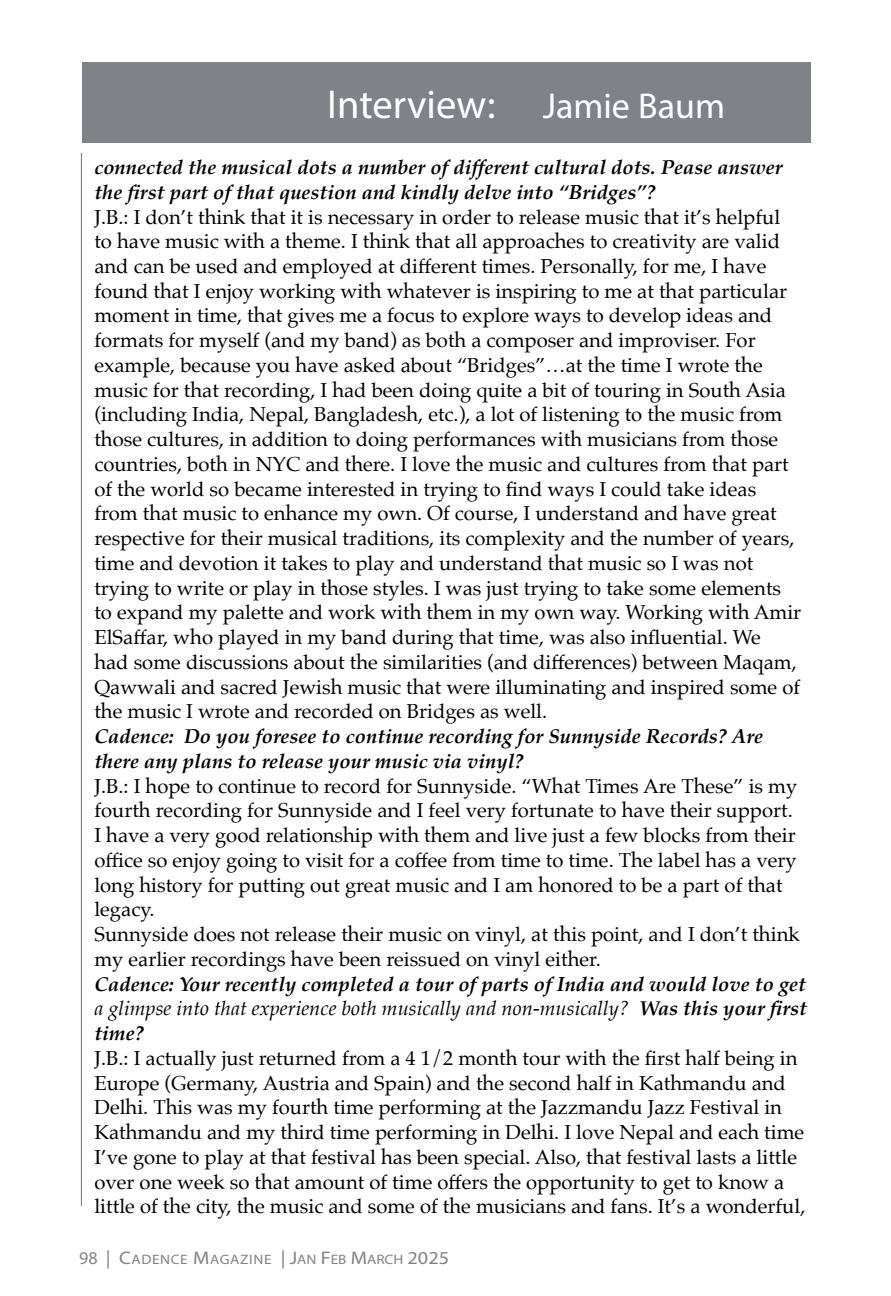
<style>
.page{position:relative;width:891px;height:1296px;background:#fff}
.page>*{position:absolute;margin:0;border:0;box-sizing:border-box;transform-origin:0 0}
.t1{font:40.5px "Myriad Pro";color:#fff}
.t2{font:20.25px/24.8px "Palatino";color:#000}
.t3{font:italic 700 20.25px/24.8px "Palatino";color:#000}
.t4{font:13.72px "Myriad Pro";letter-spacing:.04em;color:#808285;scale:1.11 1}
.s1{font-size:36px}
.s2{font-weight:400}
.s3{font-size:18px}
.s4{font-size:18.22px}
</style>
<div class="page">
<div style="left:82px;top:62px;width:729px;height:81px;background:#808285"></div>
<hr style="left:81px;top:153px;width:1px;height:1053px;background:#808285">
<h1 class="t1" style="left:327px;top:79px;width:400px">Interview: <span class="s1">Jamie Baum</span></h1>
<p class="t3" style="left:94px;top:155px;width:690px">connected the musical dots a number of different cultural dots. Pease answer the first part of that question and kindly delve into “Bridges”?</p>
<p class="t2" style="left:94px;top:204px;width:708px">J.B.: I don’t think that it is necessary in order to release music that it’s helpful to have music with a theme. I think that all approaches to creativity are valid and can be used and employed at different times. Personally, for me, I have found that I enjoy working with whatever is inspiring to me at that particular moment in time, that gives me a focus to explore ways to develop ideas and formats for myself (and my band) as both a composer and improviser. For example, because you have asked about “Bridges”…at the time I wrote the music for that recording, I had been doing quite a bit of touring in South Asia (including India, Nepal, Bangladesh, etc.), a lot of listening to the music from those cultures, in addition to doing performances with musicians from those countries, both in NYC and there. I love the music and cultures from that part of the world so became interested in trying to find ways I could take ideas from that music to enhance my own. Of course, I understand and have great respective for their musical traditions, its complexity and the number of years, time and devotion it takes to play and understand that music so I was not trying to write or play in those styles. I was just trying to take some elements to expand my palette and work with them in my own way. Working with Amir ElSaffar, who played in my band during that time, was also influential. We<br>had some discussions about the similarities (and differences) between Maqam, Qawwali and sacred Jewish music that were illuminating and inspired some of the music I wrote and recorded on Bridges as well.</p>
<p class="t3" style="left:94px;top:724px;width:670px">Cadence: Do you foresee to continue recording for Sunnyside Records? Are there any plans to release your music via vinyl?</p>
<p class="t2" style="left:94px;top:773px;width:707px">J.B.: I hope to continue to record for Sunnyside. “What Times Are These” is my fourth recording for Sunnyside and I feel very fortunate to have their support.<br>I have a very good relationship with them and live just a few blocks from their office so enjoy going to visit for a coffee from time to time. The label has a very long history for putting out great music and I am honored to be a part of that legacy.<br>Sunnyside does not release their music on vinyl, at this point, and I don’t think my earlier recordings have been reissued on vinyl either.</p>
<p class="t3" style="left:94px;top:971px;width:714px;text-align:justify">Cadence: Your recently completed a tour of parts of India and would love to get <span class="s2">a glimpse into that experience both musically and non-musically?</span> Was this your first time?</p>
<p class="t2" style="left:94px;top:1045px;width:713px">J.B.: I actually just returned from a 4 1/2 month tour with the first half being in Europe (Germany, Austria and Spain) and the second half in Kathmandu and Delhi. This was my fourth time performing at the Jazzmandu Jazz Festival in Kathmandu and my third time performing in Delhi. I love Nepal and each time I’ve gone to play at that festival has been special. Also, that festival lasts a little over one week so that amount of time offers the opportunity to get to know a little of the city, the music and some of the musicians and fans. It’s a wonderful,</p>
<p class="t4" style="left:79px;top:1251px;width:335px"><span class="s3">98</span> <span class="s4">|</span> <span class="s4">C</span>ADENCE <span class="s4">M</span>AGAZINE <span class="s4">| J</span>AN <span class="s4">F</span>EB <span class="s4">M</span>ARCH <span class="s4">2025</span></p>
</div>
